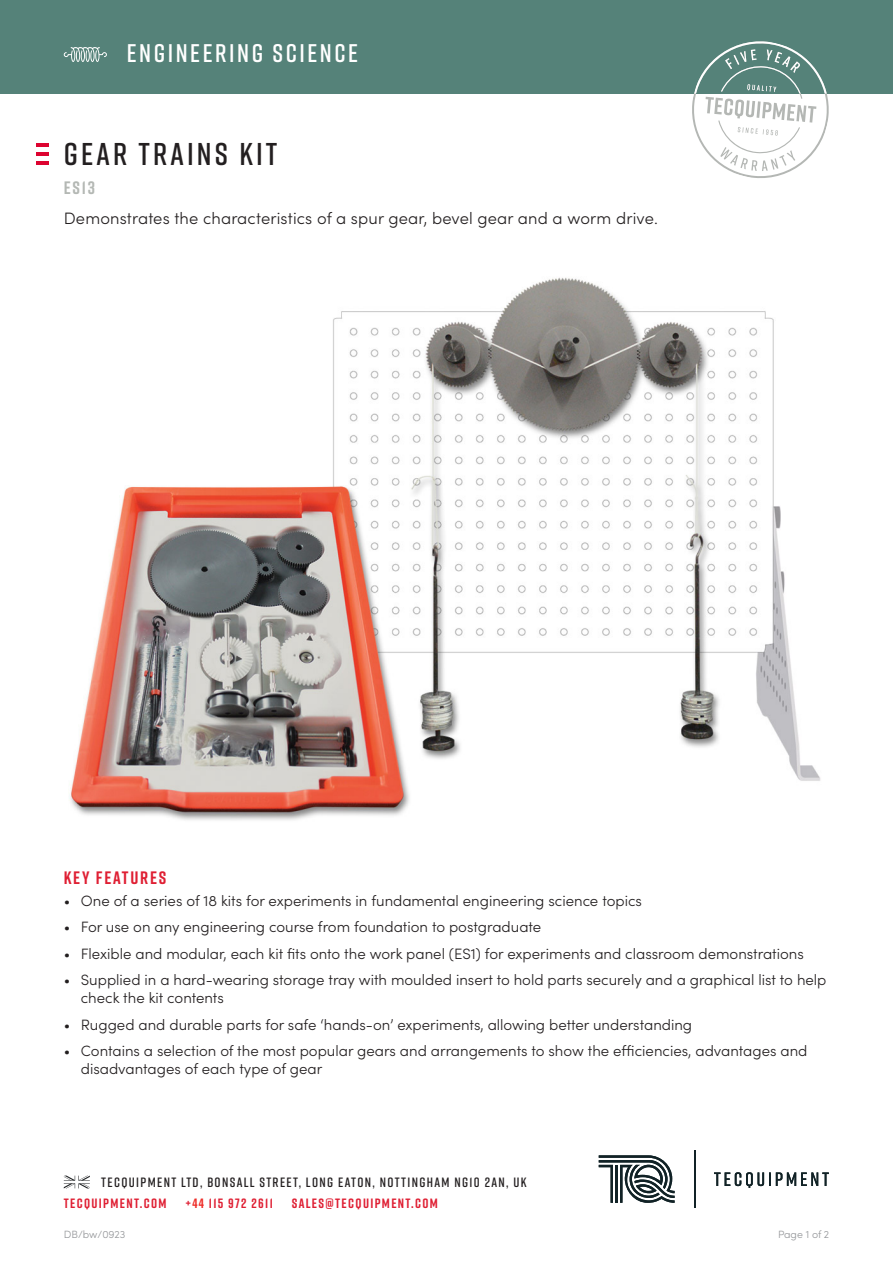
<style>
.page{position:relative;width:893px;height:1263px;background:#fff}
.page>*{position:absolute;margin:0;border:0;box-sizing:border-box;transform-origin:0 0}
.Product_name{font:600 31.5px "Rift";letter-spacing:.1em;color:#231f20}
.t1{font:600 25.5px "Rift";letter-spacing:.1em;color:#fff}
.Main_heading{font:700 18px "Rift";letter-spacing:.1em;color:#df1f33}
.t2{font:700 18px "Rift";color:#b4b8b4}
.Product_description{font:300 16.5px "Sofia Pro";letter-spacing:.01em;color:#231f20}
.Large_bullet_points{font:300 15px/18px "Sofia Pro";color:#231f20}
.t3{font:600 13.5px "Rift";letter-spacing:.1em;color:#231f20}
.t4{font:700 13.5px "Rift";letter-spacing:.1em;color:#df1f33}
.t5{font:300 10.5px "Sofia Pro";color:#939598}
.s1{color:#ee2d28}
</style>
<div class="page">
<svg style="left:599px;top:1155px;width:76px;height:48px"></svg>
<svg style="left:714px;top:1172px;width:115px;height:16px"></svg>
<hr style="left:694px;top:1150px;width:1px;height:58px;background:#112226">
<svg style="left:64px;top:1175px;width:26px;height:13px"></svg>
<img style="left:69px;top:277px;width:752px;height:543px">
<div style="left:0;top:0;width:893px;height:94px;background:#558279"></div>
<svg style="left:64px;top:47px;width:43px;height:15px"></svg>
<svg style="left:692px;top:41px;width:137px;height:137px"></svg>
<svg style="left:36px;top:143px;width:13px;height:3px"></svg>
<svg style="left:36px;top:152px;width:13px;height:3px"></svg>
<hr style="left:36px;top:161px;width:13px;height:4px;background:#dd0330">
<p class="t1" style="left:127px;top:35px;width:233px">ENGINEERING SCIENCE</p>
<p class="Product_name" style="left:64px;top:131px;width:215px">GEAR TRAINS KIT</p>
<p class="t2" style="left:64px;top:175px;width:33px">ES13</p>
<p class="Product_description" style="left:64px;top:206px;width:596px">Demonstrates the characteristics of a spur gear, bevel gear and a worm drive.</p>
<p class="Main_heading" style="left:64px;top:864px;width:104px">KEY FEATURES</p>
<p class="Large_bullet_points" style="left:64px;top:891px;width:580px">• One of a series of 18 kits for experiments in fundamental engineering science topics</p>
<p class="Large_bullet_points" style="left:64px;top:917px;width:479px">• For use on any engineering course from foundation to postgraduate</p>
<p class="Large_bullet_points" style="left:64px;top:944px;width:742px">• Flexible and modular, each kit fits onto the work panel (ES1) for experiments and classroom demonstrations</p>
<p class="Large_bullet_points" style="left:81px;top:970px;width:747px;text-indent:-17px">• Supplied in a hard-wearing storage tray with moulded insert to hold parts securely and a graphical list to help check the kit contents</p>
<p class="Large_bullet_points" style="left:64px;top:1015px;width:630px">• Rugged and durable parts for safe ‘hands-on’ experiments, allowing better understanding</p>
<p class="Large_bullet_points" style="left:81px;top:1041px;width:728px;text-indent:-17px">• Contains a selection of the most popular gears and arrangements to show the efficiencies, advantages and disadvantages of each type of gear</p>
<p class="t3" style="left:101px;top:1172px;width:427px">TECQUIPMENT LTD, BONSALL STREET, LONG EATON, NOTTINGHAM NG10 2AN, UK</p>
<p class="t4" style="left:64px;top:1193px;width:104px">TECQUIPMENT.COM</p>
<p class="t4" style="left:185px;top:1193px;width:89px">+<span class="s1">44</span> 115 972 2611</p>
<p class="t4" style="left:292px;top:1193px;width:148px">SALES@TECQUIPMENT.COM</p>
<p class="t5" style="left:64px;top:1227px;width:63px">DB/bw/0923</p>
<p class="t5" style="left:778px;top:1227px;width:53px">Page 1 of 2</p>
</div>
